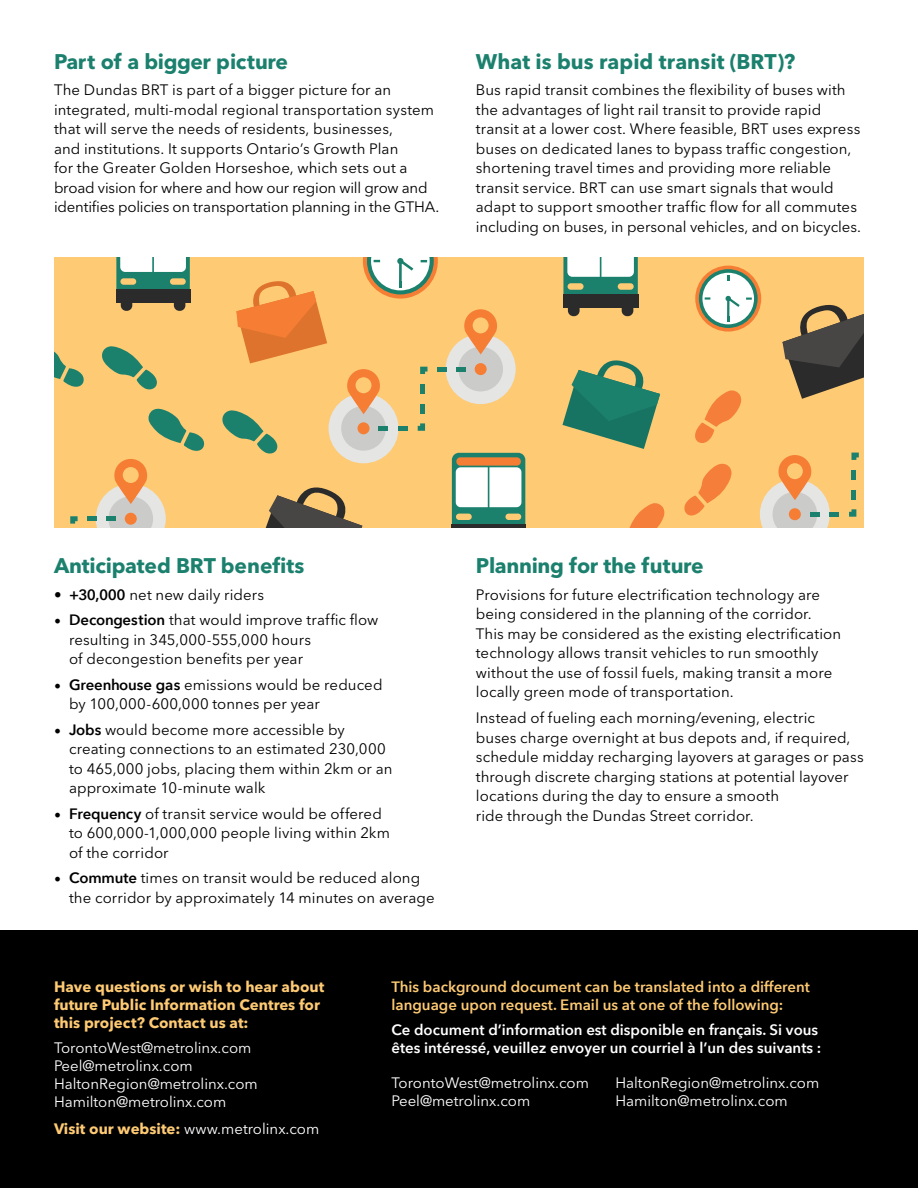
<style>
.page{position:relative;width:918px;height:1188px;background:#fff}
.page>*{position:absolute;margin:0;border:0;box-sizing:border-box;transform-origin:0 0}
.t1{font:700 21px "Avenir Next LT Pro";color:#1b806d}
.t2{font:700 21px "Avenir Next LT Pro";letter-spacing:-.02em;color:#1b806d}
.t3{font:15px/19.5px "Avenir Next LT Pro";letter-spacing:.005em;color:#000}
.t4{font:15px/18px "Avenir Next LT Pro";color:#fff}
.t5{font:600 15px/18px "Avenir Next LT Pro";color:#fff}
.t6{font:600 15px/18px "Avenir Next LT Pro";color:#feca73}
.t7{font:700 15px/18px "Avenir Next LT Pro";color:#feca73}
.s1{font-weight:600}
.s2{font-family:"Minion Pro";font-size:18px}
.s3{font-weight:700;color:#feca73}
</style>
<div class="page">
<div style="left:0;top:930px;width:918px;height:258px;background:#000"></div>
<div style="left:54px;top:258px;width:810px;height:270px;background:#feca73"></div>
<svg style="left:236px;top:281px;width:91px;height:82px"></svg>
<svg style="left:562px;top:360px;width:98px;height:89px"></svg>
<svg style="left:265px;top:487px;width:97px;height:41px"></svg>
<svg style="left:782px;top:304px;width:82px;height:95px"></svg>
<svg style="left:102px;top:346px;width:55px;height:44px"></svg>
<svg style="left:54px;top:351px;width:30px;height:36px"></svg>
<svg style="left:222px;top:410px;width:56px;height:44px"></svg>
<svg style="left:148px;top:408px;width:57px;height:43px"></svg>
<svg style="left:684px;top:463px;width:48px;height:53px"></svg>
<svg style="left:695px;top:390px;width:47px;height:53px"></svg>
<svg style="left:629px;top:503px;width:36px;height:25px"></svg>
<div style="left:563px;top:294px;width:75px;height:13px;background:#2b2b2b"></div>
<div style="left:568px;top:298px;width:12px;height:18px;background:#2b2b2b;border-radius:6px"></div>
<div style="left:622px;top:298px;width:11px;height:18px;background:#2b2b2b;border-radius:6px"></div>
<svg style="left:563px;top:258px;width:75px;height:36px"></svg>
<div style="left:568px;top:283px;width:16px;height:7px;background:#feca73;border-radius:3px"></div>
<div style="left:618px;top:283px;width:16px;height:7px;background:#feca73;border-radius:3px"></div>
<hr style="left:451px;top:524px;width:75px;height:4px;background:#2b2b2b">
<svg style="left:452px;top:453px;width:73px;height:71px"></svg>
<div style="left:456px;top:514px;width:16px;height:6px;background:#feca73;border-radius:3px"></div>
<div style="left:505px;top:514px;width:16px;height:6px;background:#feca73;border-radius:3px"></div>
<div style="left:456px;top:457px;width:65px;height:9px;background:#f57e34;border-radius:4px"></div>
<div style="left:116px;top:289px;width:74px;height:13px;background:#2b2b2b"></div>
<div style="left:121px;top:292px;width:11px;height:19px;background:#2b2b2b;border-radius:5px"></div>
<div style="left:174px;top:292px;width:11px;height:19px;background:#2b2b2b;border-radius:5px"></div>
<svg style="left:116px;top:258px;width:74px;height:31px"></svg>
<div style="left:120px;top:278px;width:16px;height:7px;background:#feca73;border-radius:3px"></div>
<div style="left:170px;top:278px;width:16px;height:7px;background:#feca73;border-radius:3px"></div>
<div style="left:446px;top:334px;width:70px;height:70px;background:#e5e5e4;border-radius:50%"></div>
<div style="left:458px;top:347px;width:45px;height:44px;background:#cbcbca;border-radius:50%"></div>
<div style="left:329px;top:393px;width:70px;height:70px;background:#e5e5e4;border-radius:50%"></div>
<div style="left:341px;top:406px;width:45px;height:45px;background:#cbcbca;border-radius:50%"></div>
<div style="left:358px;top:422px;width:12px;height:12px;background:#f57e34;border-radius:50%"></div>
<div style="left:475px;top:363px;width:12px;height:12px;background:#f57e34;border-radius:50%"></div>
<svg style="left:347px;top:369px;width:33px;height:45px"></svg>
<svg style="left:464px;top:309px;width:33px;height:45px"></svg>
<div style="left:398px;top:426px;width:10px;height:5px;background:#1b816d"></div>
<div style="left:378px;top:426px;width:10px;height:5px;background:#1b816d"></div>
<svg style="left:418px;top:423px;width:7px;height:8px"></svg>
<div style="left:420px;top:404px;width:5px;height:10px;background:#1b816d"></div>
<div style="left:420px;top:384px;width:5px;height:10px;background:#1b816d"></div>
<svg style="left:420px;top:367px;width:7px;height:7px"></svg>
<div style="left:437px;top:367px;width:10px;height:5px;background:#1b816d"></div>
<div style="left:456px;top:367px;width:10px;height:5px;background:#1b816d"></div>
<svg style="left:760px;top:455px;width:70px;height:73px"></svg>
<div style="left:829px;top:512px;width:10px;height:5px;background:#1b806d"></div>
<div style="left:810px;top:512px;width:9px;height:5px;background:#1b806d"></div>
<svg style="left:849px;top:509px;width:7px;height:8px"></svg>
<div style="left:851px;top:490px;width:5px;height:9px;background:#1b806d"></div>
<div style="left:851px;top:470px;width:5px;height:10px;background:#1b806d"></div>
<svg style="left:851px;top:453px;width:8px;height:7px"></svg>
<svg style="left:96px;top:459px;width:70px;height:69px"></svg>
<svg style="left:70px;top:516px;width:8px;height:8px"></svg>
<div style="left:87px;top:516px;width:10px;height:5px;background:#1b816d"></div>
<div style="left:107px;top:516px;width:9px;height:5px;background:#1b816d"></div>
<svg style="left:695px;top:266px;width:66px;height:66px"></svg>
<svg style="left:699px;top:269px;width:59px;height:59px"></svg>
<div style="left:702px;top:273px;width:52px;height:51px;background:#fff;border-radius:50%"></div>
<svg style="left:727px;top:275px;width:2px;height:6px"></svg>
<svg style="left:705px;top:297px;width:5px;height:3px"></svg>
<svg style="left:746px;top:298px;width:6px;height:2px"></svg>
<svg style="left:726px;top:296px;width:14px;height:26px"></svg>
<svg style="left:363px;top:258px;width:75px;height:41px"></svg>
<h1 class="t2" style="left:54px;top:49px;width:235px">Part of a bigger picture</h1>
<p class="t3" style="left:54px;top:80px;width:387px">The Dundas BRT is part of a bigger picture for an integrated, multi-modal regional transportation system that will serve the needs of residents, businesses,<br>and institutions. It supports Ontario’s Growth Plan<br>for the Greater Golden Horseshoe, which sets out a broad vision for where and how our region will grow and identifies policies on transportation planning in the GTHA.</p>
<h1 class="t1" style="left:476px;top:49px;width:321px">What is bus rapid transit (BRT)?</h1>
<p class="t3" style="left:476px;top:80px;width:387px">Bus rapid transit combines the flexibility of buses with the advantages of light rail transit to provide rapid transit at a lower cost. Where feasible, BRT uses express buses on dedicated lanes to bypass traffic congestion, shortening travel times and providing more reliable transit service. BRT can use smart signals that would adapt to support smoother traffic flow for all commutes including on buses, in personal vehicles, and on bicycles.</p>
<h1 class="t1" style="left:54px;top:553px;width:252px">Anticipated BRT benefits</h1>
<p class="t3" style="left:54px;top:585px;width:212px"><span class="s1">• +30,000</span> net new daily riders</p>
<p class="t3" style="left:69px;top:610px;width:311px;text-indent:-15px"><span class="s2">•</span> <span class="s1">Decongestion</span> that would improve traffic flow resulting in 345,000-555,000 hours<br>of decongestion benefits per year</p>
<p class="t3" style="left:69px;top:675px;width:315px;text-indent:-15px"><span class="s2">•</span> <span class="s1">Greenhouse gas</span> emissions would be reduced by 100,000-600,000 tonnes per year</p>
<p class="t3" style="left:69px;top:720px;width:325px;text-indent:-15px"><span class="s2">•</span> <span class="s1">Jobs</span> would become more accessible by creating connections to an estimated 230,000 to 465,000 jobs, placing them within 2km or an approximate 10-minute walk</p>
<p class="t3" style="left:69px;top:804px;width:323px;text-indent:-15px"><span class="s2">•</span> <span class="s1">Frequency</span> of transit service would be offered to 600,000-1,000,000 people living within 2km of the corridor</p>
<p class="t3" style="left:69px;top:868px;width:367px;text-indent:-15px"><span class="s2">•</span> <span class="s1">Commute</span> times on transit would be reduced along the corridor by approximately 14 minutes on average</p>
<h1 class="t1" style="left:476px;top:553px;width:229px">Planning for the future</h1>
<p class="t3" style="left:476px;top:585px;width:367px">Provisions for future electrification technology are being considered in the planning of the corridor.<br>This may be considered as the existing electrification technology allows transit vehicles to run smoothly without the use of fossil fuels, making transit a more locally green mode of transportation.</p>
<p class="t3" style="left:476px;top:708px;width:389px">Instead of fueling each morning/evening, electric<br>buses charge overnight at bus depots and, if required, schedule midday recharging layovers at garages or pass through discrete charging stations at potential layover locations during the day to ensure a smooth<br>ride through the Dundas Street corridor.</p>
<p class="t7" style="left:54px;top:977px;width:272px">Have questions or wish to hear about future Public Information Centres for this project? Contact us at:</p>
<p class="t4" style="left:54px;top:1039px;width:205px">TorontoWest@metrolinx.com<br>Peel@metrolinx.com<br>HaltonRegion@metrolinx.com<br>Hamilton@metrolinx.com</p>
<p class="t4" style="left:54px;top:1120px;width:267px"><span class="s3">Visit our website:</span> www.metrolinx.com</p>
<p class="t6" style="left:392px;top:977px;width:420px">This background document can be translated into a different language upon request. Email us at one of the following:</p>
<p class="t5" style="left:392px;top:1021px;width:431px">Ce document d’information est disponible en français. Si vous êtes intéressé, veuillez envoyer un courriel à l’un des suivants :</p>
<p class="t4" style="left:392px;top:1074px;width:199px">TorontoWest@metrolinx.com<br>Peel@metrolinx.com</p>
<p class="t4" style="left:615px;top:1074px;width:205px">HaltonRegion@metrolinx.com<br>Hamilton@metrolinx.com</p>
</div>
